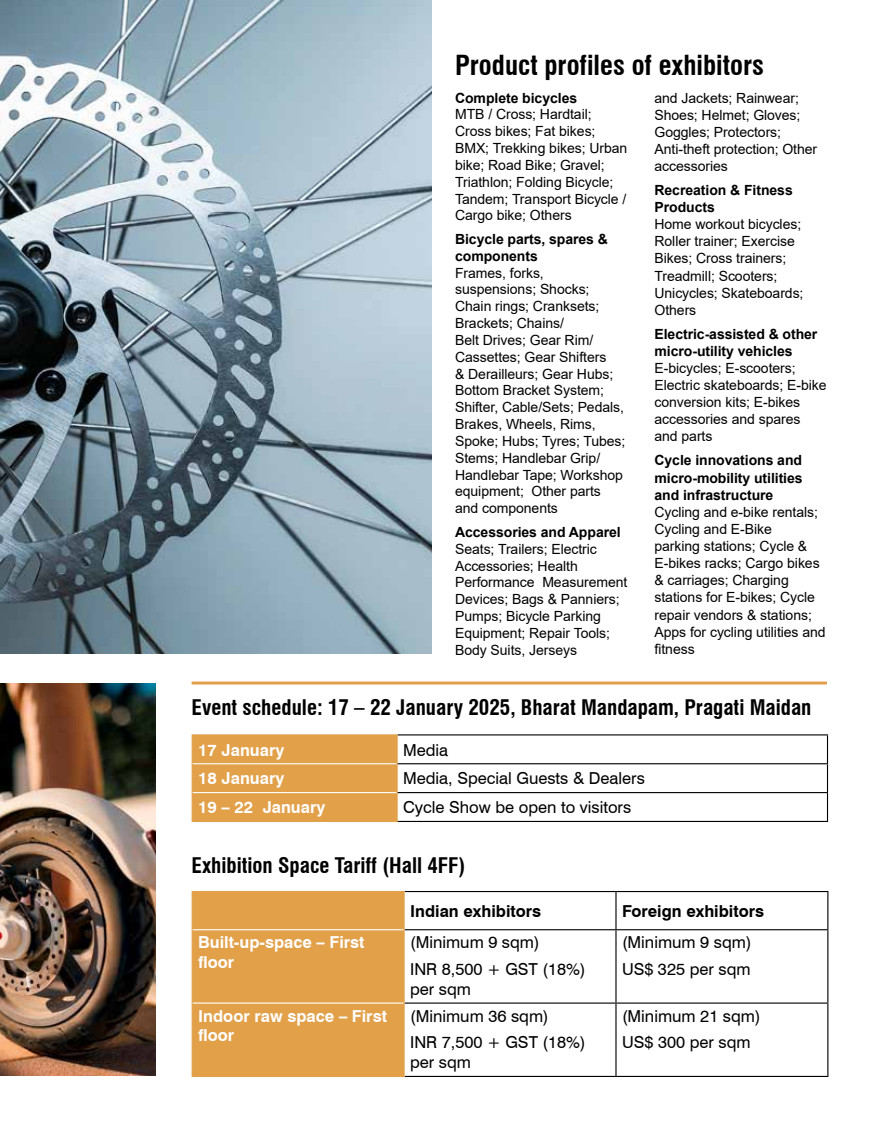
<style>
.page{position:relative;width:881px;height:1131px;background:#fff}
.page>*{position:absolute;margin:0;border:0;box-sizing:border-box;transform-origin:0 0}
.t1{font:700 condensed 27px "Swiss 721 BT";color:#000}
.t2{font:700 condensed 21px "Swiss 721 BT";color:#000}
.t3{font:16.5px/26.5px "Swiss 721 BT";color:#000}
.t4{font:700 16.5px/19.8px "Swiss 721 BT";color:#fff}
.t5{font:700 16.5px "Swiss 721 BT";color:#000}
.t6{font:14.1px/16.8px "Arial";letter-spacing:-.005em;color:#000}
.t7{font:700 14.1px/17.1px "Arial";letter-spacing:-.005em;color:#000}
</style>
<div class="page">
<img style="left:0;top:683px;width:156px;height:392px">
<img style="left:0;top:0;width:431px;height:653px">
<hr style="left:191px;top:682px;width:635px;height:3px;background:#e2a049">
<hr style="left:191px;top:734px;width:206px;height:1px;background:#e2a049">
<hr style="left:191px;top:735px;width:2px;height:29px;background:#e2a049">
<hr style="left:191px;top:764px;width:2px;height:29px;background:#e2a049">
<hr style="left:191px;top:793px;width:2px;height:28px;background:#e2a049">
<div style="left:192px;top:735px;width:205px;height:86px;background:#e2a049"></div>
<hr style="left:191px;top:821px;width:206px;height:1px;background:#e2a049">
<hr style="left:397px;top:734px;width:430px;height:1px;background:#000">
<hr style="left:397px;top:763px;width:430px;height:1px;background:#000">
<hr style="left:397px;top:792px;width:430px;height:1px;background:#000">
<svg style="left:826px;top:735px;width:1px;height:86px"></svg>
<hr style="left:397px;top:821px;width:430px;height:1px;background:#000">
<hr style="left:193px;top:763px;width:203px;height:1px;background:#fff">
<hr style="left:193px;top:792px;width:203px;height:1px;background:#fff">
<div style="left:193px;top:892px;width:210px;height:184px;background:#e2a049"></div>
<hr style="left:404px;top:891px;width:211px;height:1px;background:#000">
<hr style="left:615px;top:891px;width:213px;height:1px;background:#000">
<hr style="left:615px;top:892px;width:1px;height:37px;background:#000">
<hr style="left:827px;top:892px;width:1px;height:37px;background:#000">
<hr style="left:404px;top:929px;width:211px;height:1px;background:#000">
<hr style="left:615px;top:929px;width:213px;height:1px;background:#000">
<hr style="left:615px;top:930px;width:1px;height:73px;background:#000">
<hr style="left:827px;top:930px;width:1px;height:73px;background:#000">
<hr style="left:404px;top:1003px;width:211px;height:1px;background:#000">
<hr style="left:615px;top:1003px;width:213px;height:1px;background:#000">
<hr style="left:615px;top:1004px;width:1px;height:72px;background:#000">
<hr style="left:827px;top:1004px;width:1px;height:72px;background:#000">
<hr style="left:404px;top:1076px;width:211px;height:1px;background:#000">
<hr style="left:615px;top:1076px;width:213px;height:1px;background:#000">
<hr style="left:191px;top:891px;width:213px;height:1px;background:#e2a049">
<hr style="left:191px;top:892px;width:2px;height:38px;background:#e2a049">
<hr style="left:403px;top:892px;width:1px;height:38px;background:#e2a049">
<hr style="left:191px;top:930px;width:2px;height:73px;background:#e2a049">
<hr style="left:403px;top:930px;width:1px;height:73px;background:#e2a049">
<hr style="left:191px;top:1003px;width:2px;height:73px;background:#e2a049">
<hr style="left:403px;top:1003px;width:1px;height:73px;background:#e2a049">
<hr style="left:191px;top:1076px;width:213px;height:1px;background:#e2a049">
<hr style="left:193px;top:929px;width:210px;height:1px;background:#fff">
<hr style="left:193px;top:1003px;width:210px;height:1px;background:#fff">
<h1 class="t1" style="left:455px;top:49px;width:310px">Product profiles of exhibitors</h1>
<p class="t7" style="left:455px;top:89px;width:124px">Complete bicycles</p>
<p class="t6" style="left:455px;top:106px;width:174px">MTB / Cross; Hardtail;<br>Cross bikes; Fat bikes;<br>BMX; Trekking bikes; Urban bike; Road Bike; Gravel;<br>Triathlon; Folding Bicycle;<br>Tandem; Transport Bicycle /<br>Cargo bike; Others</p>
<p class="t7" style="left:455px;top:231px;width:154px">Bicycle parts, spares &amp; components</p>
<p class="t6" style="left:455px;top:264px;width:172px">Frames, forks, suspensions; Shocks;<br>Chain rings; Cranksets;<br>Brackets; Chains/<br>Belt Drives; Gear Rim/<br>Cassettes; Gear Shifters<br>&amp; Derailleurs; Gear Hubs;<br>Bottom Bracket System;<br>Shifter, Cable/Sets; Pedals,<br>Brakes, Wheels, Rims,<br>Spoke; Hubs; Tyres; Tubes;<br>Stems; Handlebar Grip/<br>Handlebar Tape; Workshop equipment; Other parts and components</p>
<p class="t7" style="left:455px;top:524px;width:167px">Accessories and Apparel</p>
<p class="t6" style="left:455px;top:540px;width:174px">Seats; Trailers; Electric<br>Accessories; Health<br>Performance Measurement<br>Devices; Bags &amp; Panniers;<br>Pumps; Bicycle Parking<br>Equipment; Repair Tools;<br>Body Suits, Jerseys</p>
<p class="t6" style="left:654px;top:89px;width:164px">and Jackets; Rainwear;<br>Shoes; Helmet; Gloves;<br>Goggles; Protectors;<br>Anti-theft protection; Other accessories</p>
<p class="t7" style="left:654px;top:182px;width:140px">Recreation &amp; Fitness<br>Products</p>
<p class="t6" style="left:654px;top:216px;width:150px">Home workout bicycles;<br>Roller trainer; Exercise<br>Bikes; Cross trainers;<br>Treadmill; Scooters;<br>Unicycles; Skateboards;<br>Others</p>
<p class="t7" style="left:654px;top:325px;width:164px">Electric-assisted &amp; other micro-utility vehicles</p>
<p class="t6" style="left:654px;top:359px;width:173px">E-bicycles; E-scooters;<br>Electric skateboards; E-bike conversion kits; E-bikes accessories and spares and parts</p>
<p class="t7" style="left:654px;top:452px;width:150px;text-align:justify">Cycle innovations and micro-mobility utilities and infrastructure</p>
<p class="t6" style="left:654px;top:503px;width:173px">Cycling and e-bike rentals;<br>Cycling and E-Bike<br>parking stations; Cycle &amp;<br>E-bikes racks; Cargo bikes &amp; carriages; Charging stations for E-bikes; Cycle repair vendors &amp; stations;<br>Apps for cycling utilities and fitness</p>
<h2 class="t2" style="left:191px;top:695px;width:621px">Event schedule: 17 – 22 January 2025, Bharat Mandapam, Pragati Maidan</h2>
<p class="t4" style="left:198px;top:739px;width:87px">17 January</p>
<p class="t3" style="left:403px;top:736px;width:47px">Media</p>
<p class="t4" style="left:198px;top:768px;width:87px">18 January</p>
<p class="t3" style="left:403px;top:765px;width:243px">Media, Special Guests &amp; Dealers</p>
<p class="t4" style="left:198px;top:797px;width:128px">19 – 22 January</p>
<p class="t3" style="left:403px;top:794px;width:229px">Cycle Show be open to visitors</p>
<h2 class="t2" style="left:191px;top:853px;width:275px">Exhibition Space Tariff (Hall 4FF)</h2>
<p class="t5" style="left:410px;top:900px;width:132px">Indian exhibitors</p>
<p class="t5" style="left:621px;top:900px;width:143px">Foreign exhibitors</p>
<p class="t4" style="left:198px;top:932px;width:168px">Built-up-space – First floor</p>
<p class="t3" style="left:410px;top:928px;width:177px">(Minimum 9 sqm)<br>INR 8,500 + GST (18%)</p>
<p class="t3" style="left:410px;top:975px;width:62px">per sqm</p>
<p class="t4" style="left:198px;top:1005px;width:190px">Indoor raw space – First floor</p>
<p class="t3" style="left:410px;top:1002px;width:177px">(Minimum 36 sqm)<br>INR 7,500 + GST (18%)</p>
<p class="t3" style="left:410px;top:1048px;width:62px">per sqm</p>
<p class="t3" style="left:621px;top:928px;width:131px">(Minimum 9 sqm)<br>US$ 325 per sqm</p>
<p class="t3" style="left:621px;top:1002px;width:140px">(Minimum 21 sqm)<br>US$ 300 per sqm</p>
</div>
